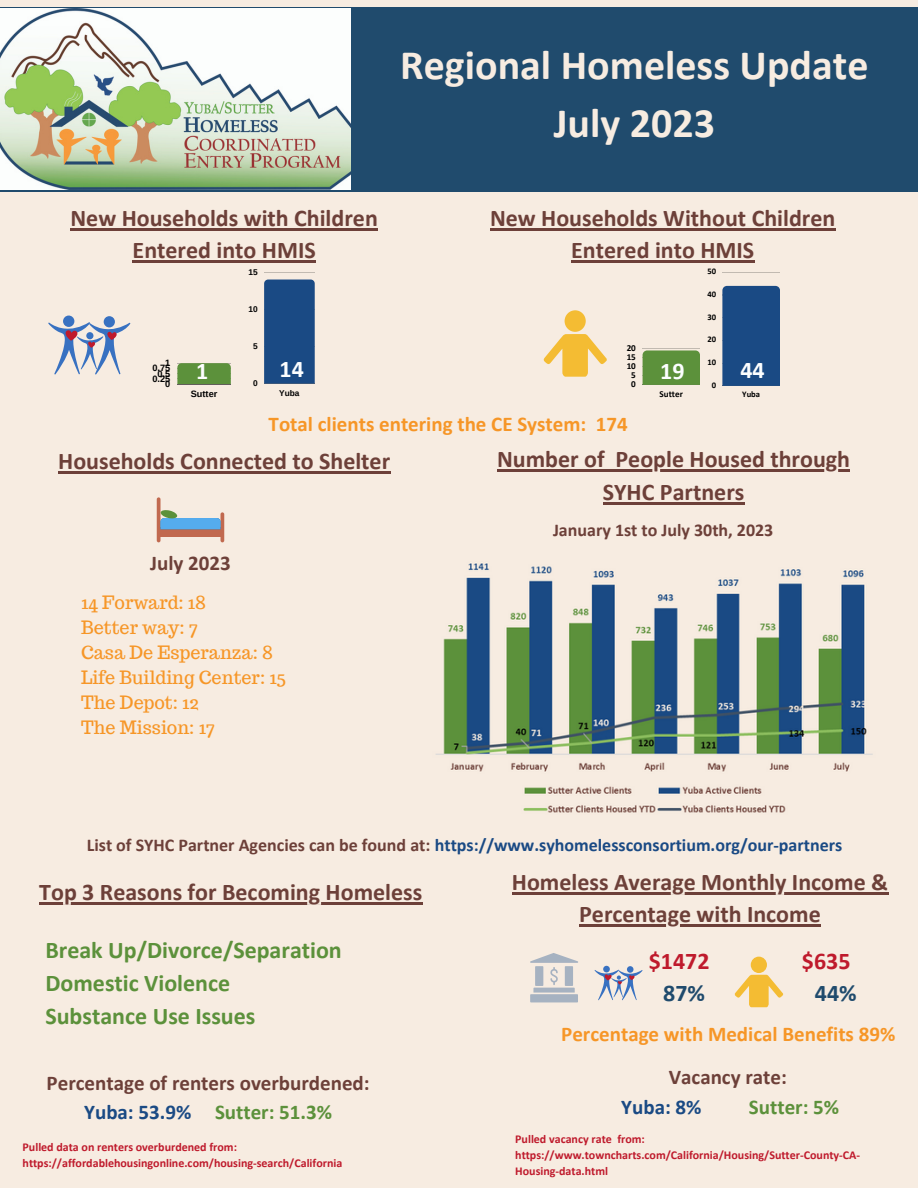
<style>
.page{position:relative;width:918px;height:1188px;background:#f7ece1}
.page>*{position:absolute;margin:0;border:0;box-sizing:border-box;transform-origin:0 0}
.t1{font:700 42px "Calibri";color:#f7ece1}
.t2{font:700 24px/32.7px "Calibri";color:#6d4039;text-align:center}
.t3{font:700 24px "Calibri";color:#5c913b}
.t4{font:700 24px "Calibri";color:#bf1a2c}
.t5{font:700 24px "Calibri";color:#fcfeff}
.t6{font:700 24px "Calibri";color:#204b6d}
.t7{font:700 21px "Calibri";color:#f69627}
.t8{font:700 21px "Calibri";color:#6d4039}
.t9{font:700 21px "Calibri";color:#5c913b}
.t10{font:700 21px "Calibri";color:#1a4a84}
.t11{font:700 18px "Calibri";color:#1a4a84}
.t12{font:18px "Trocchi";color:#f69627}
.t13{font:700 18px "Calibri";color:#6d4039}
.t14{font:700 12px/16px "Calibri";color:#bf1a2c}
.t15{font:700 9.15px "Arimo";color:#000}
.t16{font:700 9.15px "Calibri";color:#000}
.t17{font:700 8.55px "Calibri";color:#000}
.t18{font:700 8.25px "Arimo";color:#000}
.s1{color:#6d4039}
.s2{color:#1a4a84}
</style>
<div class="page">
<div style="left:0;top:7px;width:918px;height:184px;background:#204b6d"></div>
<img style="left:0;top:9px;width:351px;height:181px">
<div style="left:63px;top:316px;width:11px;height:11px;background:#3871c1;border-radius:50%"></div>
<div style="left:104px;top:316px;width:11px;height:11px;background:#3871c1;border-radius:50%"></div>
<svg style="left:48px;top:322px;width:83px;height:53px"></svg>
<div style="left:565px;top:310px;width:21px;height:22px;background:#f4bc33;border-radius:50%"></div>
<svg style="left:544px;top:334px;width:63px;height:43px"></svg>
<hr style="left:177px;top:384px;width:54px;height:1px;background:#000">
<svg style="left:177px;top:363px;width:54px;height:21px"></svg>
<hr style="left:264px;top:272px;width:51px;height:1px;background:#222">
<hr style="left:264px;top:384px;width:51px;height:1px;background:#222">
<div style="left:264px;top:280px;width:51px;height:104px;background:#1a4a84"></div>
<hr style="left:643px;top:349px;width:57px;height:1px;background:#222">
<hr style="left:643px;top:385px;width:57px;height:1px;background:#222">
<div style="left:643px;top:350px;width:57px;height:35px;background:#5c913b"></div>
<hr style="left:722px;top:272px;width:58px;height:1px;background:#222">
<hr style="left:722px;top:295px;width:58px;height:1px;background:#222">
<hr style="left:722px;top:318px;width:58px;height:1px;background:#222">
<hr style="left:722px;top:340px;width:58px;height:1px;background:#222">
<hr style="left:722px;top:363px;width:58px;height:1px;background:#222">
<hr style="left:722px;top:386px;width:58px;height:1px;background:#222">
<svg style="left:722px;top:286px;width:58px;height:5px"></svg>
<div style="left:159px;top:527px;width:63px;height:10px;background:#c1694f"></div>
<hr style="left:221px;top:512px;width:3px;height:30px;background:#c1694f;border-radius:2px">
<hr style="left:157px;top:497px;width:4px;height:45px;background:#c1694f;border-radius:2px">
<svg style="left:160px;top:510px;width:61px;height:19px"></svg>
<svg style="left:530px;top:953px;width:48px;height:40px"></svg>
<div style="left:530px;top:994px;width:48px;height:8px;background:#a6b2c1"></div>
<div style="left:751px;top:957px;width:16px;height:16px;background:#f4bc33;border-radius:50%"></div>
<svg style="left:735px;top:975px;width:48px;height:32px"></svg>
<div style="left:603px;top:966px;width:7px;height:6px;background:#3871c1;border-radius:50%"></div>
<div style="left:627px;top:966px;width:7px;height:7px;background:#3871c1;border-radius:50%"></div>
<svg style="left:594px;top:970px;width:49px;height:30px"></svg>
<img style="left:435px;top:563px;width:438px;height:250px">
<hr style="left:58px;top:471px;width:332px;height:2px;background:#6d4039">
<hr style="left:490px;top:228px;width:345px;height:2px;background:#6d4039">
<hr style="left:571px;top:261px;width:183px;height:2px;background:#6d4039">
<hr style="left:71px;top:228px;width:307px;height:2px;background:#6d4039">
<hr style="left:133px;top:261px;width:183px;height:2px;background:#6d4039">
<hr style="left:39px;top:902px;width:383px;height:2px;background:#6d4039">
<hr style="left:512px;top:892px;width:376px;height:2px;background:#6d4039">
<hr style="left:579px;top:925px;width:242px;height:2px;background:#6d4039">
<hr style="left:497px;top:469px;width:108px;height:3px;background:#6d4039">
<svg style="left:605px;top:469px;width:11px;height:3px"></svg>
<hr style="left:616px;top:469px;width:234px;height:3px;background:#6d4039">
<hr style="left:603px;top:502px;width:141px;height:2px;background:#6d4039">
<p class="t2" style="left:71px;top:203px;width:309px">New Households with Children<br>Entered into HMIS</p>
<p class="t1" style="left:400px;top:47px;width:470px">Regional Homeless Update</p>
<p class="t1" style="left:554px;top:106px;width:163px">July 2023</p>
<p class="t2" style="left:490px;top:203px;width:347px">New Households Without Children<br>Entered into HMIS</p>
<p class="t15" style="left:165px;top:358px;width:7px">1</p>
<p class="t15" style="left:152px;top:363px;width:19px">0.75</p>
<p class="t15" style="left:158px;top:368px;width:9px">0.</p>
<p class="t15" style="left:152px;top:374px;width:14px">0.2</p>
<p class="t15" style="left:165px;top:379px;width:7px">0</p>
<p class="t17" style="left:707px;top:268px;width:10px">50</p>
<p class="t17" style="left:707px;top:291px;width:10px">40</p>
<p class="t17" style="left:707px;top:313px;width:10px">30</p>
<p class="t17" style="left:707px;top:336px;width:10px">20</p>
<p class="t17" style="left:707px;top:359px;width:10px">10</p>
<p class="t17" style="left:712px;top:381px;width:6px">0</p>
<p class="t18" style="left:248px;top:268px;width:11px">15</p>
<p class="t18" style="left:248px;top:305px;width:11px">10</p>
<p class="t18" style="left:253px;top:342px;width:6px">5</p>
<p class="t18" style="left:253px;top:379px;width:6px">0</p>
<p class="t16" style="left:627px;top:344px;width:11px">20</p>
<p class="t16" style="left:627px;top:353px;width:11px">15</p>
<p class="t16" style="left:627px;top:362px;width:11px">10</p>
<p class="t16" style="left:631px;top:371px;width:6px">5</p>
<p class="t16" style="left:631px;top:380px;width:6px">0</p>
<p class="t5" style="left:196px;top:361px;width:14px">1</p>
<p class="t5" style="left:280px;top:359px;width:26px">14</p>
<p class="t5" style="left:660px;top:361px;width:26px">19</p>
<p class="t5" style="left:740px;top:360px;width:26px">44</p>
<p class="t18" style="left:279px;top:388px;width:22px">Yuba</p>
<p class="t15" style="left:191px;top:389px;width:28px">Sutter</p>
<p class="t16" style="left:660px;top:390px;width:25px">Sutter</p>
<p class="t17" style="left:742px;top:391px;width:19px">Yuba</p>
<p class="t7" style="left:269px;top:415px;width:361px">Total clients entering the CE System: 174</p>
<p class="t2" style="left:497px;top:445px;width:355px">Number of People Housed through<br>SYHC Partners</p>
<p class="t13" style="left:553px;top:523px;width:222px">January 1st to July 30th, 2023</p>
<p class="t2" style="left:58px;top:446px;width:334px">Households Connected to Shelter</p>
<p class="t8" style="left:150px;top:554px;width:82px">July 2023</p>
<p class="t12" style="left:81px;top:591px;width:126px">14 Forward: 18</p>
<p class="t12" style="left:81px;top:616px;width:118px">Better way: 7</p>
<p class="t12" style="left:81px;top:641px;width:193px">Casa De Esperanza: 8</p>
<p class="t12" style="left:81px;top:666px;width:207px">Life Building Center: 15</p>
<p class="t12" style="left:81px;top:690px;width:119px">The Depot: 12</p>
<p class="t12" style="left:81px;top:715px;width:135px">The Mission: 17</p>
<p class="t11" style="left:87px;top:838px;width:757px"><span class="s1">List of SYHC Partner Agencies can be found at:</span> https://www.syhomelessconsortium.org/our-partners</p>
<p class="t2" style="left:39px;top:877px;width:385px">Top 3 Reasons for Becoming Homeless</p>
<p class="t2" style="left:512px;top:867px;width:378px">Homeless Average Monthly Income &amp;<br>Percentage with Income</p>
<p class="t4" style="left:802px;top:951px;width:50px">$635</p>
<p class="t6" style="left:815px;top:983px;width:43px">44%</p>
<p class="t3" style="left:45px;top:940px;width:298px">Break Up/Divorce/Separation</p>
<p class="t3" style="left:45px;top:973px;width:186px">Domestic Violence</p>
<p class="t3" style="left:45px;top:1006px;width:212px">Substance Use Issues</p>
<p class="t4" style="left:649px;top:951px;width:62px">$1472</p>
<p class="t6" style="left:663px;top:983px;width:43px">87%</p>
<p class="t7" style="left:561px;top:1025px;width:336px">Percentage with Medical Benefits 89%</p>
<p class="t8" style="left:47px;top:1074px;width:325px">Percentage of renters overburdened:</p>
<p class="t9" style="left:84px;top:1104px;width:249px"><span class="s2">Yuba: 53.9%</span> Sutter: 51.3%</p>
<p class="t14" style="left:23px;top:1140px;width:321px">Pulled data on renters overburdened from: https://affordablehousingonline.com/housing-search/California</p>
<p class="t8" style="left:669px;top:1069px;width:120px">Vacancy rate:</p>
<p class="t10" style="left:621px;top:1098px;width:82px">Yuba: 8%</p>
<p class="t9" style="left:749px;top:1098px;width:92px">Sutter: 5%</p>
<p class="t14" style="left:515px;top:1132px;width:346px">Pulled vacancy rate from: https://www.towncharts.com/California/Housing/Sutter-County-CA-<br>Housing-data.html</p>
</div>
